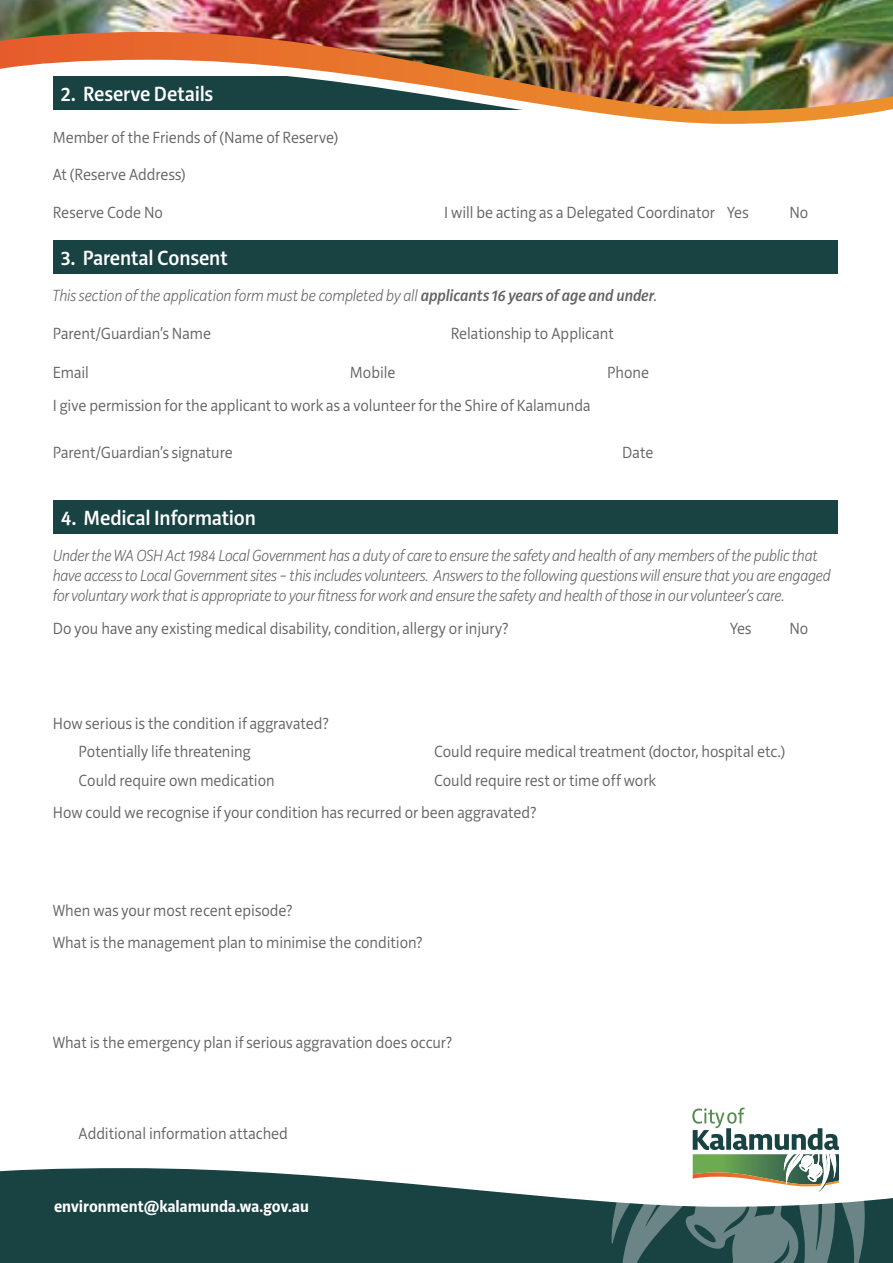
<style>
.page{position:relative;width:893px;height:1263px;background:#fff}
.page>*{position:absolute;margin:0;border:0;box-sizing:border-box;transform-origin:0 0}
.t1{font:500 21px "Riga";letter-spacing:-.005em;color:#fff}
.t2{font:300 16.5px/32.5px "Riga";color:#636466}
.t3{font:italic 200 16.5px/19.8px "Riga";letter-spacing:-.01em;color:#636466}
.t4{font:700 16.5px "Riga";letter-spacing:.005em;color:#fff}
.s1{font-weight:500}
.s2{font-weight:300;font-style:normal}
</style>
<div class="page">
<svg style="left:0;top:1168px;width:893px;height:95px;background:#36595a"></svg>
<svg style="left:611px;top:1107px;width:254px;height:156px"></svg>
<div style="left:53px;top:240px;width:785px;height:34px;background:#194243"></div>
<div style="left:53px;top:500px;width:785px;height:34px;background:#194243"></div>
<img style="left:0;top:0;width:893px;height:32px">
<img style="left:0;top:32px;width:893px;height:92px">
<p class="t1" style="left:61px;top:82px;width:154px">2. Reserve Details</p>
<p class="t2" style="left:53px;top:121px;width:287px">Member of the Friends of (Name of Reserve)</p>
<p class="t2" style="left:53px;top:159px;width:134px">At (Reserve Address)</p>
<p class="t2" style="left:53px;top:197px;width:112px">Reserve Code No</p>
<p class="t2" style="left:444px;top:197px;width:306px">I will be acting as a Delegated Coordinator Yes</p>
<p class="t2" style="left:789px;top:197px;width:21px">No</p>
<p class="t1" style="left:61px;top:246px;width:168px">3. Parental Consent</p>
<p class="t3" style="left:53px;top:287px;width:605px">This section of the application form must be completed by all <span class="s1">applicants 16 years of age and under</span><span class="s2">.</span></p>
<p class="t2" style="left:53px;top:318px;width:160px">Parent/Guardian’s Name</p>
<p class="t2" style="left:451px;top:318px;width:164px">Relationship to Applicant</p>
<p class="t2" style="left:53px;top:357px;width:38px">Email</p>
<p class="t2" style="left:350px;top:357px;width:47px">Mobile</p>
<p class="t2" style="left:607px;top:357px;width:43px">Phone</p>
<p class="t2" style="left:53px;top:390px;width:539px">I give permission for the applicant to work as a volunteer for the Shire of Kalamunda</p>
<p class="t2" style="left:53px;top:437px;width:181px">Parent/Guardian’s signature</p>
<p class="t2" style="left:622px;top:437px;width:33px">Date</p>
<p class="t1" style="left:61px;top:506px;width:196px">4. Medical Information</p>
<p class="t3" style="left:53px;top:546px;width:779px">Under the WA OSH Act 1984 Local Government has a duty of care to ensure the safety and health of any members of the public that have access to Local Government sites – this includes volunteers. Answers to the following questions will ensure that you are engaged for voluntary work that is appropriate to your fitness for work and ensure the safety and health of those in our volunteer’s care.</p>
<p class="t2" style="left:53px;top:612px;width:458px">Do you have any existing medical disability, condition, allergy or injury?</p>
<p class="t2" style="left:730px;top:612px;width:23px">Yes</p>
<p class="t2" style="left:789px;top:612px;width:21px">No</p>
<p class="t2" style="left:79px;top:710px;width:252px;line-height:28.3px;text-indent:-26px">How serious is the condition if aggravated?<br>Potentially life threatening</p>
<p class="t2" style="left:434px;top:736px;width:353px">Could require medical treatment (doctor, hospital etc.)</p>
<p class="t2" style="left:53px;top:764px;width:605px;text-indent:381px">Could require rest or time off work<br>How could we recognise if your condition has recurred or been aggravated?</p>
<p class="t2" style="left:79px;top:764px;width:198px">Could require own medication</p>
<p class="t2" style="left:53px;top:894px;width:371px">When was your most recent episode?<br>What is the management plan to minimise the condition?</p>
<p class="t2" style="left:53px;top:1026px;width:401px">What is the emergency plan if serious aggravation does occur?</p>
<p class="t2" style="left:79px;top:1117px;width:211px">Additional information attached</p>
<p class="t4" style="left:54px;top:1197px;width:256px">environment@kalamunda.wa.gov.au</p>
</div>
